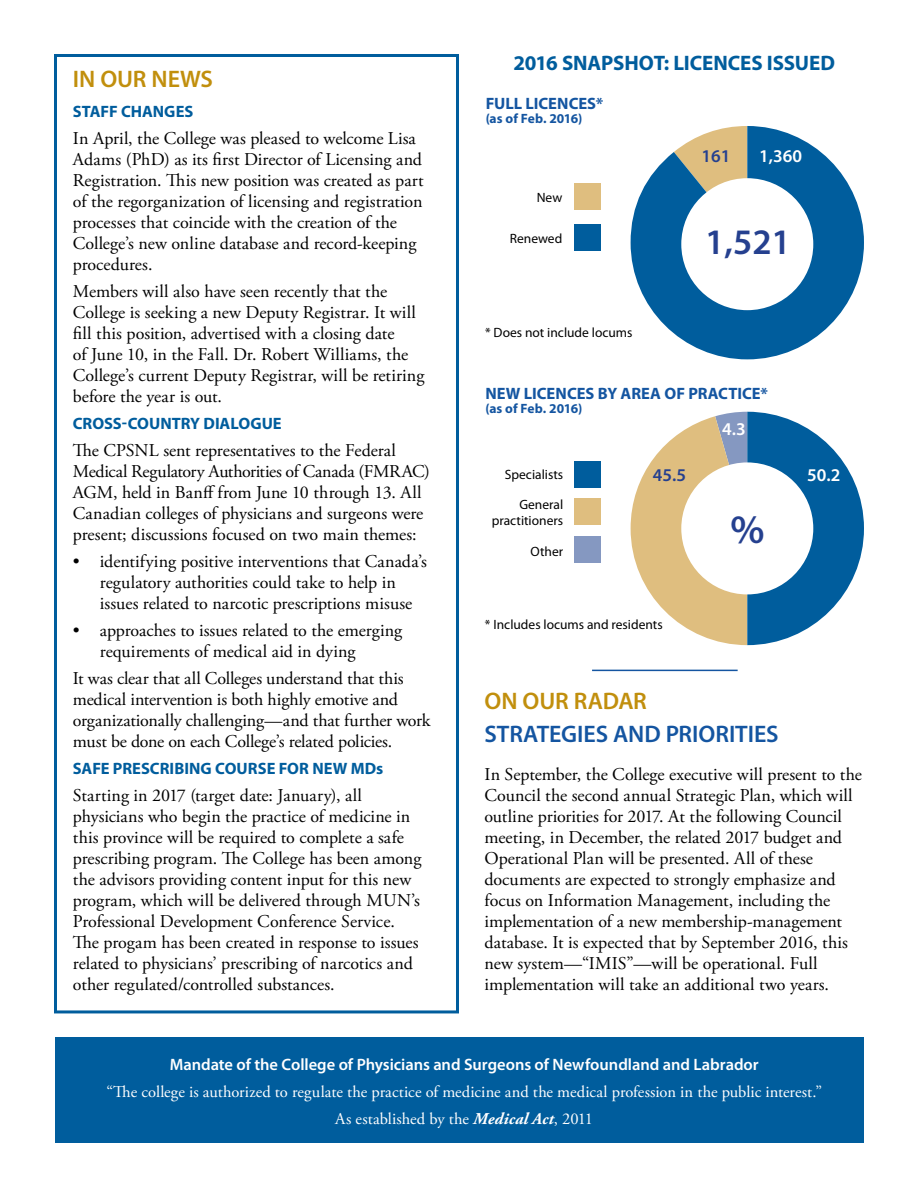
<style>
.page{position:relative;width:918px;height:1188px;background:#fff}
.page>*{position:absolute;margin:0;border:0;box-sizing:border-box;transform-origin:0 0}
.t1{font:600 40.5px "Myriad Pro";color:#25408f}
.t2{font:600 36px "Myriad Pro";color:#25408f}
.t3{font:600 24px "Myriad Pro";letter-spacing:-.005em;color:#1455a1}
.t4{font:600 24px "Myriad Pro";letter-spacing:-.005em;color:#c18f0d}
.t5{font:700 21px "Myriad Pro";letter-spacing:-.01em;color:#005d9d}
.t6{font:18px/21px "Adobe Garamond Pro";color:#000}
.t7{font:600 18px "Myriad Pro";color:#fff}
.t8{font:600 18px "Myriad Pro";color:#25408f}
.t9{font:16.5px/27px "Adobe Garamond Pro";letter-spacing:.005em;color:#fff;text-align:center}
.t10{font:600 16.5px "Myriad Pro";color:#fff}
.t11{font:700 16.5px "Myriad Pro";color:#005d9d}
.t12{font:700 16.5px "Myriad Pro";letter-spacing:-.005em;color:#1455a1}
.t13{font:13.5px/16.2px "Myriad Pro";color:#000;text-align:right}
.t14{font:700 13.5px "Myriad Pro";letter-spacing:.005em;color:#1455a1}
.s1{font-weight:700;font-style:italic}
</style>
<div class="page">
<div style="left:54px;top:54px;width:405px;height:959px;border:3px solid #005d9d"></div>
<hr style="left:592px;top:670px;width:146px;height:1px;background:#1455a1">
<div style="left:55px;top:1038px;width:808px;height:105px;background:#005d9d"></div>
<div style="left:574px;top:224px;width:27px;height:27px;background:#005d9d"></div>
<div style="left:574px;top:183px;width:27px;height:27px;background:#dfbe7f"></div>
<svg style="left:631px;top:126px;width:233px;height:233px;fill:#005d9d"></svg>
<div style="left:681px;top:178px;width:132px;height:132px;background:#fff;border-radius:50%"></div>
<div style="left:574px;top:498px;width:27px;height:27px;background:#dfbe7f"></div>
<div style="left:574px;top:461px;width:27px;height:27px;background:#005d9d"></div>
<div style="left:574px;top:536px;width:27px;height:27px;background:#8598c1"></div>
<svg style="left:631px;top:412px;width:233px;height:233px"></svg>
<div style="left:681px;top:462px;width:132px;height:132px;background:#fff;border-radius:50%"></div>
<h3 class="t4" style="left:73px;top:63px;width:139px">IN OUR news</h3>
<p class="t11" style="left:73px;top:101px;width:60px">STAFF CHA</p>
<p class="t11" style="left:153px;top:101px;width:22px">NGES</p>
<p class="t6" style="left:73px;top:128px;width:352px">In April, the College was pleased to welcome Lisa Adams (PhD) as its first Director of Licensing and Registration. This new position was created as part of the regorganization of licensing and registration processes that coincide with the creation of the College’s new online database and record-keeping procedures.</p>
<p class="t6" style="left:73px;top:281px;width:353px">Members will also have seen recently that the College is seeking a new Deputy Registrar. It will fill this position, advertised with a closing date<br>of June 10, in the Fall. Dr. Robert Williams, the College’s current Deputy Registrar, will be retiring before the year is out.</p>
<p class="t11" style="left:73px;top:413px;width:210px">CROSS-COUNTRY DIALOGUE</p>
<p class="t6" style="left:73px;top:440px;width:359px">The CPSNL sent representatives to the Federal Medical Regulatory Authorities of Canada (FMRAC)<br>AGM, held in Banff from June 10 through 13. All Canadian colleges of physicians and surgeons were present; discussions focused on two main themes:</p>
<p class="t6" style="left:100px;top:551px;width:328px;text-indent:-27px">• identifying positive interventions that Canada’s regulatory authorities could take to help in issues related to narcotic prescriptions misuse</p>
<p class="t6" style="left:100px;top:620px;width:304px;text-indent:-27px">• approaches to issues related to the emerging requirements of medical aid in dying</p>
<p class="t6" style="left:73px;top:668px;width:359px">It was clear that all Colleges understand that this medical intervention is both highly emotive and organizationally challenging—and that further work must be done on each College’s related policies.</p>
<p class="t11" style="left:73px;top:758px;width:312px">SAFE PRESCRIBING COURSE FOR NEW MDS</p>
<p class="t6" style="left:73px;top:785px;width:350px">Starting in 2017 (target date: January), all physicians who begin the practice of medicine in this province will be required to complete a safe prescribing program. The College has been among the advisors providing content input for this new program, which will be delivered through MUN’s Professional Development Conference Service.<br>The progam has been created in response to issues related to physicians’ prescribing of narcotics and other regulated/controlled substances.</p>
<p class="t5" style="left:513px;top:49px;width:89px">2016 SNAPSHOT</p>
<p class="t5" style="left:664px;top:49px;width:77px">: LICENCES</p>
<p class="t5" style="left:767px;top:49px;width:13px">ISSUED</p>
<p class="t12" style="left:486px;top:93px;width:49px">FULL LICE</p>
<p class="t12" style="left:557px;top:93px;width:48px">NCES*</p>
<p class="t14" style="left:486px;top:109px;width:98px">(AS OF FEB. 2016)</p>
<p class="t13" style="left:537px;top:189px;width:27px">New</p>
<p class="t13" style="left:510px;top:230px;width:54px">Renewed</p>
<p class="t13" style="left:485px;top:324px;width:149px">* Does not include locums</p>
<p class="t8" style="left:702px;top:144px;width:30px">161</p>
<p class="t7" style="left:759px;top:144px;width:44px">1,360</p>
<h2 class="t2" style="left:705px;top:219px;width:87px">1,521</h2>
<p class="t12" style="left:486px;top:383px;width:13px">NEW</p>
<p class="t12" style="left:524px;top:383px;width:9px">LICE</p>
<p class="t12" style="left:556px;top:383px;width:22px">NCES</p>
<p class="t12" style="left:598px;top:383px;width:34px">BY AREA</p>
<p class="t12" style="left:664px;top:383px;width:34px">OF PRACTICE</p>
<p class="t12" style="left:761px;top:383px;width:9px">*</p>
<p class="t14" style="left:486px;top:399px;width:98px">(AS OF FEB. 2016)</p>
<p class="t13" style="left:505px;top:466px;width:60px">Specialists</p>
<p class="t13" style="left:492px;top:496px;width:73px">General practitioners</p>
<p class="t13" style="left:531px;top:543px;width:34px">Other</p>
<p class="t7" style="left:722px;top:417px;width:25px">4.3</p>
<p class="t8" style="left:653px;top:464px;width:35px">45.5</p>
<p class="t7" style="left:807px;top:464px;width:35px">50.2</p>
<h1 class="t1" style="left:730px;top:504px;width:36px">%</h1>
<p class="t13" style="left:485px;top:617px;width:179px">* Includes locums and residents</p>
<h3 class="t4" style="left:485px;top:686px;width:105px">ON our radar</h3>
<h3 class="t3" style="left:485px;top:719px;width:296px">STRATEGIES AND PRIORITIES</h3>
<p class="t6" style="left:485px;top:764px;width:379px">In September, the College executive will present to the Council the second annual Strategic Plan, which will outline priorities for 2017. At the following Council meeting, in December, the related 2017 budget and Operational Plan will be presented. All of these documents are expected to strongly emphasize and focus on Information Management, including the implementation of a new membership-management database. It is expected that by September 2016, this new system—“IMIS”—will be operational. Full implementation will take an additional two years.</p>
<p class="t10" style="left:170px;top:1054px;width:591px">Mandate of the College of Physicians and Surgeons of Newfoundland and Labrador</p>
<p class="t9" style="left:106px;top:1079px;width:717px">“The college is authorized to regulate the practice of medicine and the medical profession in the public interest.”<br>As established by the <span class="s1">Medical Act</span>, 2011</p>
</div>
